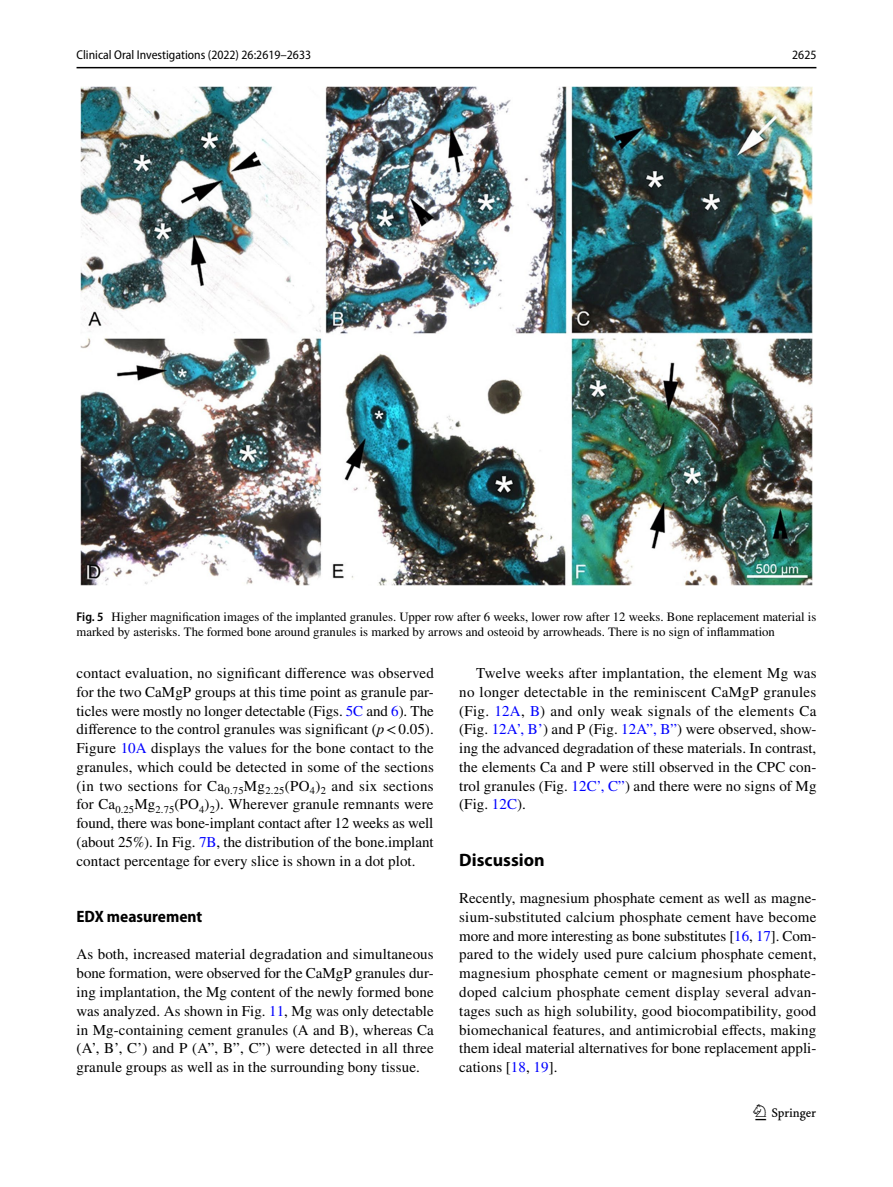
<style>
.page{position:relative;width:893px;height:1187px;background:#fff}
.page>*{position:absolute;margin:0;border:0;box-sizing:border-box;transform-origin:0 0}
.t1{font:22.5px "Springnew Regular 3";color:#000}
.t2{font:700 18px "Myriad Pro";color:#000}
.t3{font:700 semi-condensed 16.5px "Myriad Pro";color:#000}
.t4{font:15px/18.8px "STIX";letter-spacing:.005em;color:#000;text-align:justify}
.t5{font:12.75px/15px "STIX";color:#000}
.t6{font:12.75px "Myriad Pro Semi Cn 4";color:#000}
.t7{font:semi-condensed 12.75px "Myriad Pro";color:#000}
.s1{font-family:"Myriad Pro";font-weight:600;font-stretch:semi-condensed}
.s2{color:#00f}
.s3{font-style:italic}
</style>
<div class="page">
<hr style="left:77px;top:67px;width:739px;height:1px;background:#000">
<img style="left:81px;top:87px;width:731px;height:499px">
<p class="t6" style="left:77px;top:48px;width:236px">Clinical Oral Investigations (2022) 26:2619–2633</p>
<p class="t7" style="left:792px;top:48px;width:26px">2625</p>
<p class="t5" style="left:77px;top:610px;width:741px"><span class="s1">Fig. 5</span> Higher magnification images of the implanted granules. Upper row after 6 weeks, lower row after 12 weeks. Bone replacement material is marked by asterisks. The formed bone around granules is marked by arrows and osteoid by arrowheads. There is no sign of inflammation</p>
<p class="t4" style="left:77px;top:664px;width:359px">contact evaluation, no significant difference was observed for the two CaMgP groups at this time point as granule par&shy;ticles were mostly no longer detectable (Figs. <span class="s2">5C</span> and <span class="s2">6</span>). The difference to the control granules was significant (<span class="s3">p</span>&lt;0.05).<br>Figure <span class="s2">10A</span> displays the values for the bone contact to the granules, which could be detected in some of the sections (in two sections for Ca<sub>0.75</sub>Mg<sub>2.25</sub>(PO<sub>4</sub>)<sub>2</sub> and six sections for Ca<sub>0.25</sub>Mg<sub>2.75</sub>(PO<sub>4</sub>)<sub>2</sub>). Wherever granule remnants were found, there was bone-implant contact after 12 weeks as well (about 25%). In Fig. <span class="s2">7B</span>, the distribution of the bone.implant contact percentage for every slice is shown in a dot plot.</p>
<p class="t3" style="left:77px;top:907px;width:127px">EDX measurement</p>
<p class="t4" style="left:77px;top:946px;width:359px">As both, increased material degradation and simultaneous bone formation, were observed for the CaMgP granules dur&shy;ing implantation, the Mg content of the newly formed bone was analyzed. As shown in Fig. <span class="s2">11</span>, Mg was only detectable in Mg-containing cement granules (A and B), whereas Ca (A’, B’, C’) and P (A”, B”, C”) were detected in all three granule groups as well as in the surrounding bony tissue.</p>
<p class="t4" style="left:459px;top:664px;width:359px;text-indent:17px">Twelve weeks after implantation, the element Mg was no longer detectable in the reminiscent CaMgP granules (Fig. <span class="s2">12A</span>, <span class="s2">B</span>) and only weak signals of the elements Ca (Fig. <span class="s2">12A’, B’</span>) and P (Fig. <span class="s2">12A”, B”</span>) were observed, show&shy;ing the advanced degradation of these materials. In contrast, the elements Ca and P were still observed in the CPC con&shy;trol granules (Fig. <span class="s2">12C’, C”</span>) and there were no signs of Mg (Fig. <span class="s2">12C</span>).</p>
<p class="t2" style="left:459px;top:847px;width:87px">Discussion</p>
<p class="t4" style="left:459px;top:889px;width:359px">Recently, magnesium phosphate cement as well as magne&shy;sium-substituted calcium phosphate cement have become more and more interesting as bone substitutes [<span class="s2">16</span>, <span class="s2">17</span>]. Com&shy;pared to the widely used pure calcium phosphate cement, magnesium phosphate cement or magnesium phosphate&shy;doped calcium phosphate cement display several advan&shy;tages such as high solubility, good biocompatibility, good biomechanical features, and antimicrobial effects, making them ideal material alternatives for bone replacement appli&shy;cations [<span class="s2">18</span>, <span class="s2">19</span>].</p>
<h1 class="t1" style="left:755px;top:1104px;width:62px">1 3</h1>
</div>
